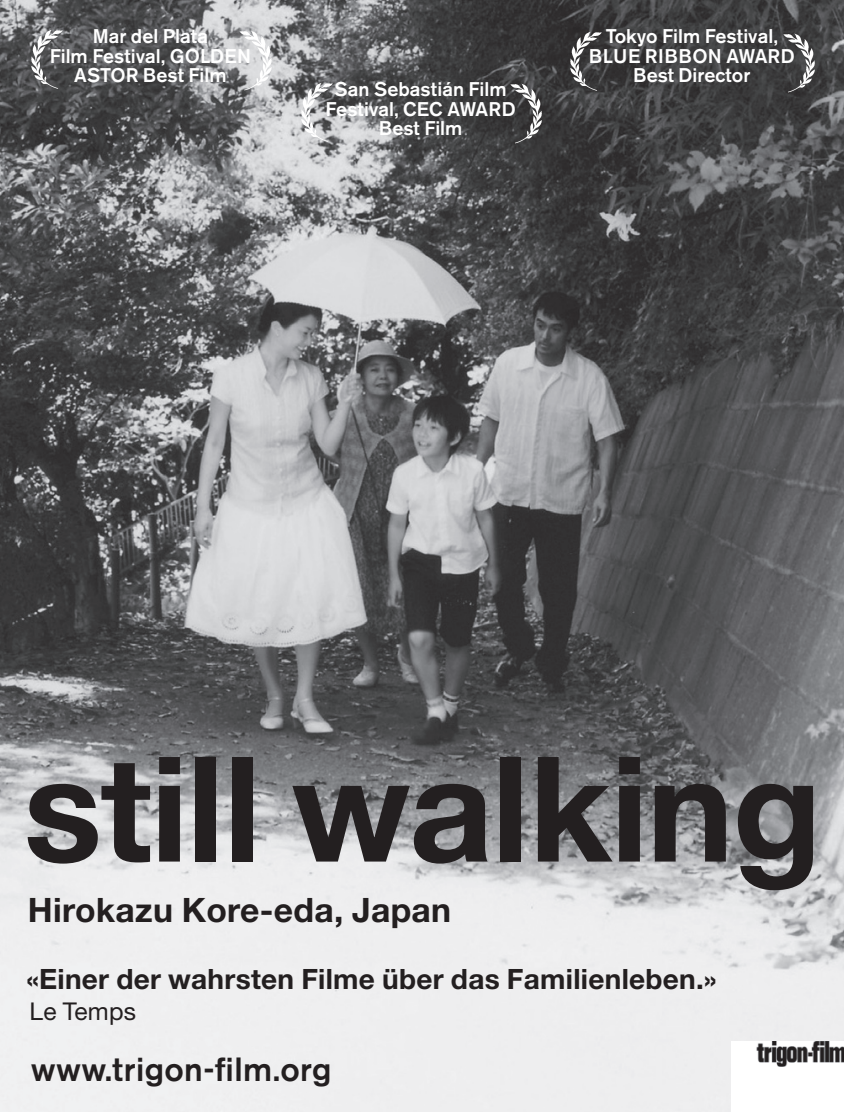
<style>
.page{position:relative;width:844px;height:1112px;background:#fff}
.page>*{position:absolute;margin:0;border:0;box-sizing:border-box;transform-origin:0 0}
.t1{font:700 146.3px "Helvetica Neue";letter-spacing:-.01em;color:#231f20}
.t2{font:700 33.6px "Helvetica Neue";letter-spacing:.01em;color:#231f20}
.t3{font:500 33.25px "Akzidenz Grotesk BQ";letter-spacing:.01em;color:#231f20}
.t4{font:700 28px "Helvetica Neue";letter-spacing:.01em;color:#231f20}
.t5{font:24.5px "Helvetica Neue";letter-spacing:.01em;color:#231f20}
.t6{font:500 19.6px/19.6px "Akzidenz Grotesk BQ";color:#fff;text-align:center}
</style>
<div class="page">
<img style="left:0;top:0;width:843px;height:1111px">
<img style="left:732px;top:1041px;width:111px;height:70px">
<img style="left:562px;top:30px;width:44px;height:63px">
<img style="left:24px;top:27px;width:44px;height:63px">
<img style="left:233px;top:30px;width:44px;height:61px">
<img style="left:294px;top:80px;width:44px;height:63px">
<img style="left:503px;top:83px;width:44px;height:61px">
<img style="left:776px;top:32px;width:44px;height:62px">
<p class="t6" style="left:50px;top:26px;width:203px">Mar del Plata<br>Film Festival, GOLDEN<br>ASTOR Best Film</p>
<p class="t6" style="left:325px;top:79px;width:191px">San Sebastián Film<br>Festival, CEC AWARD<br>Best Film</p>
<p class="t6" style="left:588px;top:26px;width:207px">Tokyo Film Festival,<br>BLUE RIBBON AWARD<br>Best Director</p>
<h1 class="t1" style="left:23px;top:718px;width:799px">still walking</h1>
<h2 class="t2" style="left:28px;top:889px;width:425px">Hirokazu Kore-eda, Japan</h2>
<h3 class="t4" style="left:26px;top:960px;width:691px">«Einer der wahrsten Filme über das Familienleben.»</h3>
<p class="t5" style="left:30px;top:996px;width:108px">Le Temps</p>
<h3 class="t3" style="left:31px;top:1048px;width:302px">www.trigon-film.org</h3>
</div>
